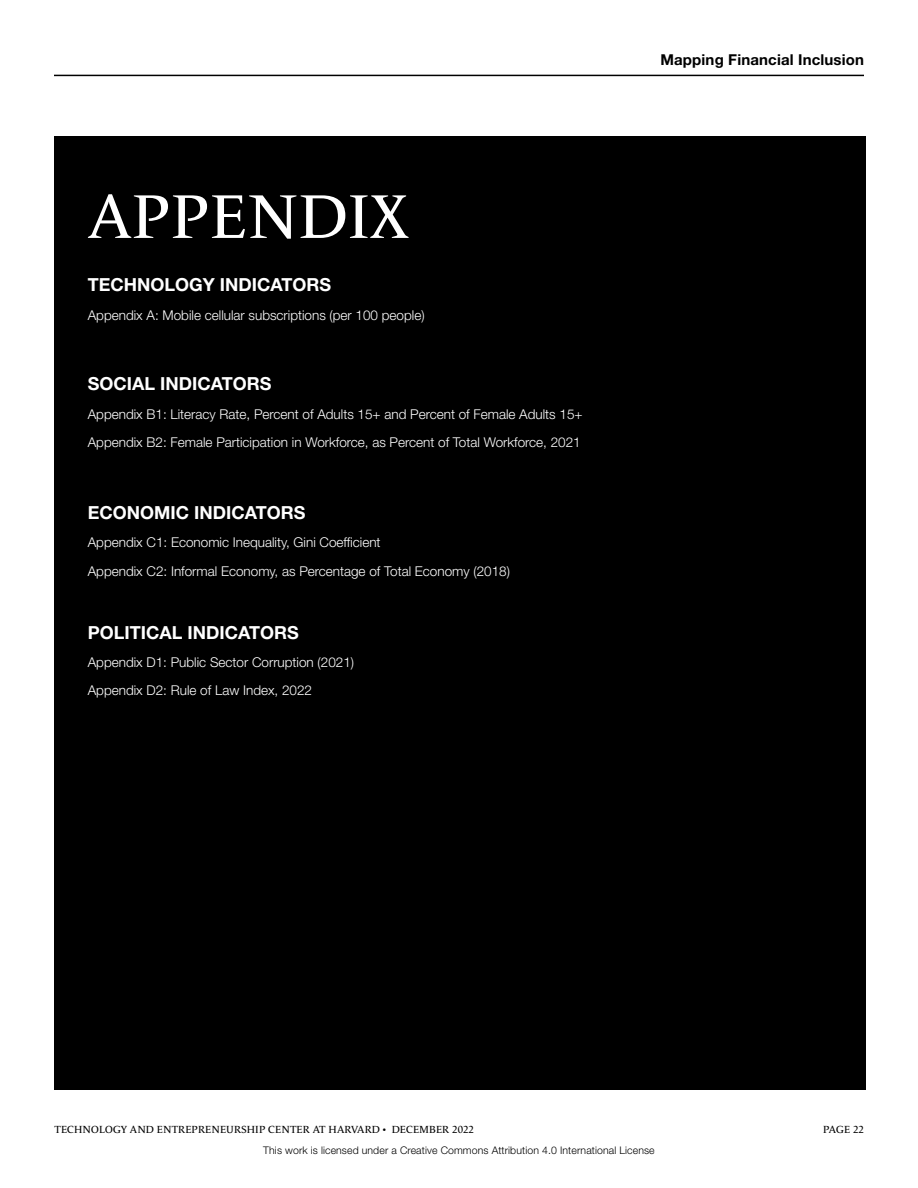
<style>
.page{position:relative;width:918px;height:1188px;background:#fff}
.page>*{position:absolute;margin:0;border:0;box-sizing:border-box;transform-origin:0 0}
.t1{font:63px "Le Monde Journal Std";letter-spacing:.01em;color:#fff}
.t2{font:700 18px "Helvetica Neue LT Std";color:#fff}
.t3{font:700 15px "Helvetica Neue LT Std";letter-spacing:.01em;color:#000}
.t4{font:300 13.5px/28.2px "Helvetica Neue LT Std";color:#fff}
.t5{font:300 10.5px "Helvetica Neue LT Std";letter-spacing:.01em;color:#000}
.t6{font:10.5px "Le Monde Journal Std";letter-spacing:.01em;color:#000}
</style>
<div class="page">
<hr style="left:54px;top:75px;width:810px;height:1px;background:#000">
<div style="left:55px;top:136px;width:811px;height:953px;background:#000"></div>
<h1 class="t1" style="left:88px;top:181px;width:322px">APPENDIX</h1>
<h2 class="t2" style="left:88px;top:274px;width:245px">TECHNOLOGY INDICATORS</h2>
<p class="t4" style="left:88px;top:301px;width:338px">Appendix A: Mobile cellular subscriptions (per 100 people)</p>
<h2 class="t2" style="left:88px;top:373px;width:185px">SOCIAL INDICATORS</h2>
<p class="t4" style="left:88px;top:399px;width:496px">Appendix B1: Literacy Rate, Percent of Adults 15+ and Percent of Female Adults 15+<br>Appendix B2: Female Participation in Workforce, as Percent of Total Workforce, 2021</p>
<h2 class="t2" style="left:88px;top:502px;width:219px">ECONOMIC INDICATORS</h2>
<p class="t4" style="left:88px;top:528px;width:424px">Appendix C1: Economic Inequality, Gini Coefficient<br>Appendix C2: Informal Economy, as Percentage of Total Economy (2018)</p>
<h2 class="t2" style="left:88px;top:621px;width:212px">POLITICAL INDICATORS</h2>
<p class="t4" style="left:88px;top:648px;width:268px">Appendix D1: Public Sector Corruption (2021)<br>Appendix D2: Rule of Law Index, 2022</p>
<p class="t3" style="left:660px;top:50px;width:205px">Mapping Financial Inclusion</p>
<p class="t6" style="left:55px;top:1124px;width:421px">TECHNOLOGY AND ENTREPRENEURSHIP CENTER AT HARVARD • DECEMBER 2022</p>
<p class="t6" style="left:823px;top:1124px;width:42px">PAGE 22</p>
<p class="t5" style="left:263px;top:1144px;width:393px">This work is licensed under a Creative Commons Attribution 4.0 International License</p>
</div>
